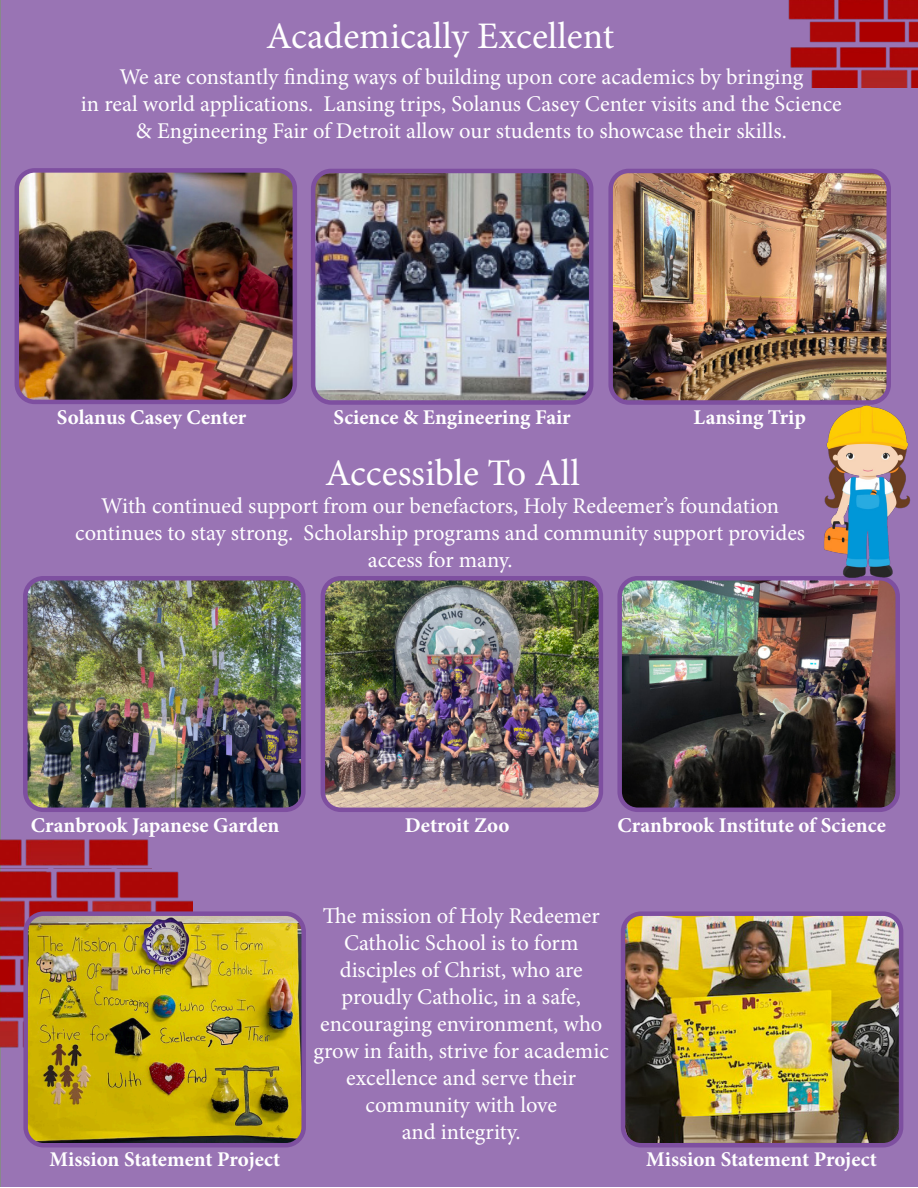
<style>
.page{position:relative;width:918px;height:1188px;background:#fff}
.page>*{position:absolute;margin:0;border:0;box-sizing:border-box;transform-origin:0 0}
.t1{font:37.5px "Minion Pro";color:#fff}
.t2{font:22.5px/27px "Minion Pro";color:#fff;text-align:center}
.t3{font:700 21px "Minion Pro";letter-spacing:-.005em;color:#fff}
</style>
<div class="page">
<hr style="left:0;top:1px;width:1px;height:1186px;background:#69696c">
<div style="left:1px;top:1px;width:916px;height:1186px;background:#9974b4"></div>
<img style="left:0;top:868px;width:193px;height:180px">
<img style="left:613px;top:174px;width:273px;height:226px">
<div style="left:608px;top:169px;width:283px;height:236px;border:4px solid #7e4fa0;border-radius:18px"></div>
<img style="left:326px;top:581px;width:272px;height:226px">
<div style="left:321px;top:576px;width:282px;height:236px;border:4px solid #7e4fa0;border-radius:18px"></div>
<img style="left:622px;top:581px;width:273px;height:226px">
<div style="left:617px;top:576px;width:283px;height:236px;border:4px solid #7e4fa0;border-radius:18px"></div>
<img style="left:316px;top:174px;width:272px;height:226px">
<div style="left:311px;top:169px;width:282px;height:236px;border:4px solid #7e4fa0;border-radius:18px"></div>
<img style="left:28px;top:581px;width:273px;height:226px">
<div style="left:23px;top:576px;width:283px;height:236px;border:4px solid #7e4fa0;border-radius:18px"></div>
<img style="left:20px;top:173px;width:272px;height:226px">
<div style="left:15px;top:168px;width:282px;height:236px;border:4px solid #7e4fa0;border-radius:18px"></div>
<img style="left:778px;top:0;width:140px;height:87px">
<img style="left:824px;top:401px;width:86px;height:180px">
<img style="left:626px;top:916px;width:272px;height:226px">
<div style="left:621px;top:911px;width:282px;height:236px;border:4px solid #7e4fa0;border-radius:18px"></div>
<img style="left:26px;top:914px;width:275px;height:228px">
<div style="left:23px;top:911px;width:283px;height:236px;border:4px solid #7e4fa0;border-radius:18px"></div>
<img style="left:0;top:839px;width:149px;height:29px">
<p class="t1" style="left:266px;top:11px;width:349px">Academically Excellent</p>
<p class="t2" style="left:119px;top:63px;width:685px">We are constantly finding ways of building upon core academics by bringing</p>
<p class="t2" style="left:81px;top:90px;width:762px">in real world applications. Lansing trips, Solanus Casey Center visits and the Science &amp; Engineering Fair of Detroit allow our students to showcase their skills.</p>
<p class="t3" style="left:57px;top:402px;width:191px">Solanus Casey Center</p>
<p class="t3" style="left:334px;top:402px;width:239px">Science &amp; Engineering Fair</p>
<p class="t3" style="left:694px;top:402px;width:114px">Lansing Trip</p>
<p class="t1" style="left:325px;top:448px;width:256px">Accessible To All</p>
<p class="t2" style="left:101px;top:493px;width:679px">With continued support from our benefactors, Holy Redeemer’s foundation</p>
<p class="t2" style="left:75px;top:520px;width:732px">continues to stay strong. Scholarship programs and community support provides access for many.</p>
<p class="t3" style="left:31px;top:810px;width:250px">Cranbrook Japanese Garden</p>
<p class="t3" style="left:405px;top:810px;width:106px">Detroit Zoo</p>
<p class="t3" style="left:618px;top:810px;width:270px">Cranbrook Institute of Science</p>
<p class="t2" style="left:323px;top:903px;width:279px">The mission of Holy Redeemer<br>Catholic School is to form</p>
<p class="t2" style="left:340px;top:957px;width:244px">disciples of Christ, who are</p>
<p class="t2" style="left:341px;top:984px;width:241px">proudly Catholic, in a safe,</p>
<p class="t2" style="left:314px;top:1011px;width:297px">encouraging environment, who grow in faith, strive for academic excellence and serve their</p>
<p class="t2" style="left:366px;top:1092px;width:193px">community with love</p>
<p class="t2" style="left:402px;top:1119px;width:120px">and integrity.</p>
<p class="t3" style="left:50px;top:1145px;width:232px">Mission Statement Project</p>
<p class="t3" style="left:646px;top:1144px;width:232px">Mission Statement Project</p>
</div>
